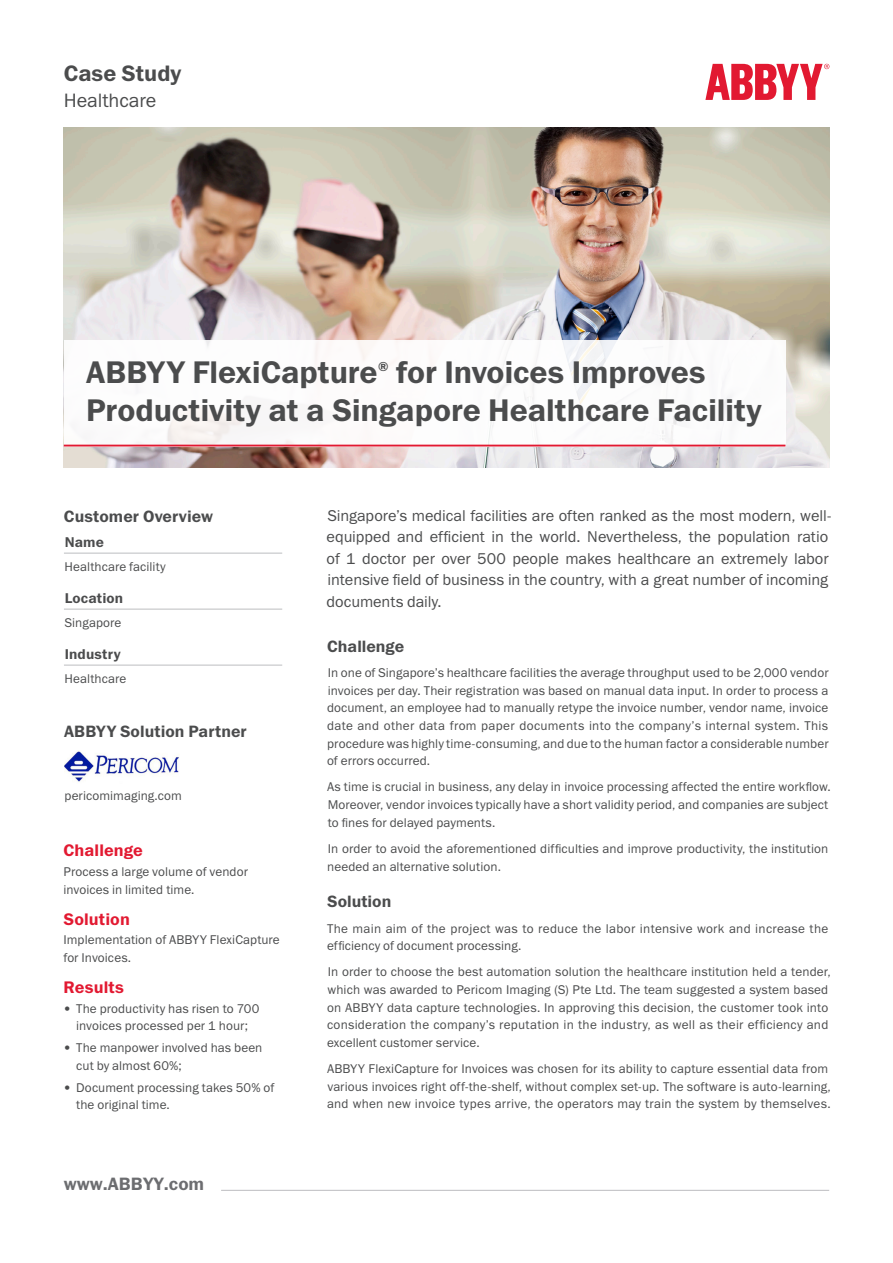
<style>
.page{position:relative;width:893px;height:1263px;background:#fff}
.page>*{position:absolute;margin:0;border:0;box-sizing:border-box;transform-origin:0 0}
.Intro_Head{font:31.5px/37.8px "Franklin Gothic Demi ITC";letter-spacing:-.005em;color:#4b4c4d}
.Tagline{font:22.5px "Franklin Gothic Demi ITC";color:#4b4c4d}
.Tagline-2{font:19.5px "Franklin Gothic Book ITC";color:#4b4c4d}
.Logo_www_abbyy_com_r{font:18px "Franklin Gothic Demi ITC";color:#6c6d70}
.Sidebar_H2_Red{font:16.8px "Franklin Gothic Demi ITC";letter-spacing:.005em;color:#e21931}
.Sidebar_H2{font:16.5px "Franklin Gothic Demi ITC";color:#4b4c4d}
.Intro_Small{font:15.75px/21.3px "Franklin Gothic Book ITC";letter-spacing:-.005em;color:#4b4c4d}
.Sidebar_H3{font:14.25px "Franklin Gothic Demi ITC";letter-spacing:.01em;color:#4b4c4d}
.Intro_Head-2{font:13.05px "Franklin Gothic Demi ITC";color:#4b4c4d}
.Body{font:12.75px/17.7px "Franklin Gothic Book ITC";letter-spacing:.01em;color:#4b4c4d}
.Sidebar_Body{font:12.75px/17.7px "Franklin Gothic Book ITC";letter-spacing:.005em;color:#4b4c4d}
.Sidebar_H2-2{font:12.75px "Franklin Gothic Book ITC";letter-spacing:.005em;color:#4b4c4d}
</style>
<div class="page">
<svg style="left:705px;top:64px;width:124px;height:36px"></svg>
<img style="left:64px;top:128px;width:765px;height:340px">
<div style="left:64px;top:340px;width:721px;height:106px;background:#fff"></div>
<hr style="left:64px;top:445px;width:721px;height:1px;background:#e21931">
<hr style="left:64px;top:553px;width:218px;height:1px;background:#bcbdc0">
<hr style="left:64px;top:609px;width:218px;height:1px;background:#bcbdc0">
<hr style="left:64px;top:665px;width:218px;height:1px;background:#bcbdc0">
<hr style="left:221px;top:1190px;width:608px;height:1px;background:#bcbdc0">
<img style="left:64px;top:751px;width:116px;height:31px">
<p class="Tagline" style="left:64px;top:60px;width:119px">Case Study</p>
<p class="Tagline-2" style="left:64px;top:87px;width:94px">Healthcare</p>
<p class="Intro_Head" style="left:86px;top:354px;width:293px">ABBYY FlexiCapture</p>
<p class="Intro_Head-2" style="left:378px;top:359px;width:12px">®</p>
<p class="Intro_Head" style="left:86px;top:354px;width:677px;text-indent:310px">for Invoices Improves<br>Productivity at a Singapore Healthcare Facility</p>
<p class="Sidebar_H2" style="left:64px;top:506px;width:151px">Customer Overview</p>
<p class="Sidebar_H3" style="left:65px;top:534px;width:41px">Name</p>
<p class="Sidebar_Body" style="left:65px;top:558px;width:103px">Healthcare facility</p>
<p class="Sidebar_H3" style="left:65px;top:590px;width:60px">Location</p>
<p class="Sidebar_Body" style="left:65px;top:614px;width:58px">Singapore</p>
<p class="Sidebar_H3" style="left:65px;top:646px;width:57px">Industry</p>
<p class="Sidebar_Body" style="left:65px;top:670px;width:63px">Healthcare</p>
<p class="Sidebar_H2" style="left:64px;top:722px;width:184px">ABBYY Solution Partner</p>
<p class="Sidebar_H2-2" style="left:65px;top:787px;width:119px">pericomimaging.com</p>
<p class="Sidebar_H2_Red" style="left:63px;top:840px;width:81px">Challenge</p>
<p class="Sidebar_Body" style="left:63px;top:862px;width:186px">Process a large volume of vendor invoices in limited time.</p>
<p class="Sidebar_H2_Red" style="left:63px;top:909px;width:68px">Solution</p>
<p class="Sidebar_Body" style="left:63px;top:931px;width:218px">Implementation of ABBYY FlexiCapture for Invoices.</p>
<p class="Sidebar_H2_Red" style="left:63px;top:977px;width:62px">Results</p>
<p class="Body" style="left:63px;top:999px;width:197px;text-align:center">• The productivity has risen to 700 invoices processed per 1 hour;</p>
<p class="Body" style="left:76px;top:1039px;width:188px;text-indent:-13px">• The manpower involved has been cut by almost 60%;</p>
<p class="Body" style="left:76px;top:1078px;width:200px;text-indent:-13px">• Document processing takes 50% of the original time.</p>
<p class="Logo_www_abbyy_com_r" style="left:64px;top:1173px;width:142px">www.ABBYY.com</p>
<p class="Intro_Small" style="left:327px;top:505px;width:507px">Singapore’s medical facilities are often ranked as the most modern, well&shy;equipped and efficient in the world. Nevertheless, the population ratio of 1 doctor per over 500 people makes healthcare an extremely labor intensive field of business in the country, with a great number of incoming documents daily.</p>
<h2 class="Sidebar_H2" style="left:327px;top:636px;width:78px">Challenge</h2>
<p class="Body" style="left:327px;top:664px;width:503px;text-align:justify">In one of Singapore’s healthcare facilities the average throughput used to be 2,000 vendor invoices per day. Their registration was based on manual data input. In order to process a document, an employee had to manually retype the invoice number, vendor name, invoice date and other data from paper documents into the company’s internal system. This procedure was highly time-consuming, and due to the human factor a considerable number of errors occurred.</p>
<p class="Body" style="left:327px;top:778px;width:505px">As time is crucial in business, any delay in invoice processing affected the entire workflow.<br>Moreover, vendor invoices typically have a short validity period, and companies are subject to fines for delayed payments.</p>
<p class="Body" style="left:327px;top:839px;width:503px">In order to avoid the aforementioned difficulties and improve productivity, the institution needed an alternative solution.</p>
<h2 class="Sidebar_H2" style="left:327px;top:892px;width:66px">Solution</h2>
<p class="Body" style="left:327px;top:919px;width:503px">The main aim of the project was to reduce the labor intensive work and increase the efficiency of document processing.</p>
<p class="Body" style="left:327px;top:963px;width:505px">In order to choose the best automation solution the healthcare institution held a tender, which was awarded to Pericom Imaging (S) Pte Ltd. The team suggested a system based on ABBYY data capture technologies. In approving this decision, the customer took into consideration the company’s reputation in the industry, as well as their efficiency and excellent customer service.</p>
<p class="Body" style="left:327px;top:1059px;width:505px">ABBYY FlexiCapture for Invoices was chosen for its ability to capture essential data from various invoices right off-the-shelf, without complex set-up. The software is auto-learning, and when new invoice types arrive, the operators may train the system by themselves.</p>
</div>
